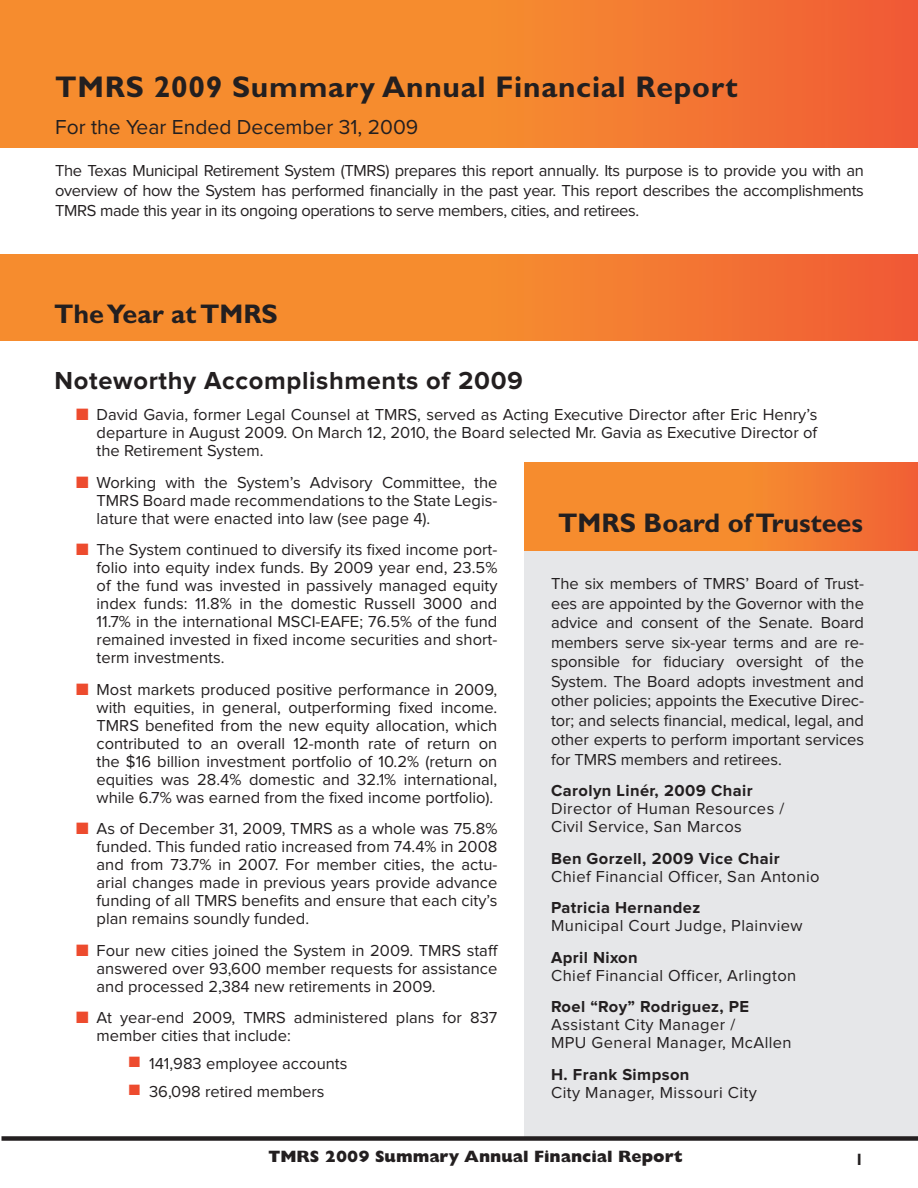
<style>
.page{position:relative;width:918px;height:1188px;background:#fff}
.page>*{position:absolute;margin:0;border:0;box-sizing:border-box;transform-origin:0 0}
.t1{font:700 30px "Gill Sans Std";letter-spacing:.025em;color:#231f20}
.t2{font:700 27px "Gill Sans Std";color:#231f20}
.t3{font:700 25.5px "Proxima Nova";letter-spacing:.025em;color:#231f20}
.t4{font:21px "Proxima Nova";color:#231f20}
.t5{font:16.5px/18px "Proxima Nova";color:#231f20;text-align:justify}
.t6{font:16.5px/18px "Proxima Nova";letter-spacing:.025em;color:#231f20}
.t7{font:700 16.5px "Proxima Nova";letter-spacing:.025em;color:#231f20}
.t8{font:800 16.5px "Gill Sans Std";color:#231f20}
.t9{font:700 16.5px "Gill Sans Std";color:#231f20}
.s1{color:#ed4b2e}
</style>
<div class="page">
<div style="left:525px;top:551px;width:393px;height:585px;background:#e6e7e9"></div>
<svg style="left:524px;top:463px;width:394px;height:88px;background:#f4822f"></svg>
<div style="left:0;top:0;width:918px;height:148px;background:linear-gradient(to right,#f7992c,#f26835)"></div>
<div style="left:2px;top:1136px;width:916px;height:5px;background:#231f20"></div>
<div style="left:0;top:254px;width:918px;height:86px;background:linear-gradient(to right,#f7992c,#f26835)"></div>
<h1 class="t1" style="left:55px;top:69px;width:684px">TMRS 2009 Summary Annual Financial Report</h1>
<p class="t4" style="left:55px;top:118px;width:365px">For the Year Ended December 31, 2009</p>
<p class="t5" style="left:55px;top:161px;width:810px;line-height:19.8px">The Texas Municipal Retirement System (TMRS) prepares this report annually. Its purpose is to provide you with an overview of how the System has performed financially in the past year. This report describes the accomplishments TMRS made this year in its ongoing operations to serve members, cities, and retirees.</p>
<h2 class="t2" style="left:54px;top:298px;width:225px">The Year at TMRS</h2>
<h3 class="t3" style="left:55px;top:369px;width:470px">Noteworthy Accomplishments of 2009</h3>
<p class="t5" style="left:97px;top:406px;width:722px;text-indent:-20px"><span class="s1">■</span> David Gavia, former Legal Counsel at TMRS, served as Acting Executive Director after Eric Henry’s departure in August 2009. On March 12, 2010, the Board selected Mr. Gavia as Executive Director of the Retirement System.</p>
<p class="t5" style="left:97px;top:474px;width:402px;text-indent:-20px"><span class="s1">■</span> Working with the System’s Advisory Committee, the TMRS Board made recommendations to the State Legis&shy;lature that were enacted into law (see page 4).</p>
<p class="t5" style="left:97px;top:541px;width:402px;text-indent:-20px"><span class="s1">■</span> The System continued to diversify its fixed income port&shy;folio into equity index funds. By 2009 year end, 23.5% of the fund was invested in passively managed equity index funds: 11.8% in the domestic Russell 3000 and 11.7% in the international MSCI-EAFE; 76.5% of the fund remained invested in fixed income securities and short&shy;term investments.</p>
<p class="t5" style="left:97px;top:681px;width:402px;text-indent:-20px"><span class="s1">■</span> Most markets produced positive performance in 2009, with equities, in general, outperforming fixed income.<br>TMRS benefited from the new equity allocation, which contributed to an overall 12-month rate of return on the $16 billion investment portfolio of 10.2% (return on equities was 28.4% domestic and 32.1% international, while 6.7% was earned from the fixed income portfolio).</p>
<p class="t5" style="left:97px;top:820px;width:402px;text-indent:-20px"><span class="s1">■</span> As of December 31, 2009, TMRS as a whole was 75.8% funded. This funded ratio increased from 74.4% in 2008 and from 73.7% in 2007. For member cities, the actu&shy;arial changes made in previous years provide advance funding of all TMRS benefits and ensure that each city’s plan remains soundly funded.</p>
<p class="t5" style="left:97px;top:942px;width:403px;text-indent:-20px"><span class="s1">■</span> Four new cities joined the System in 2009. TMRS staff answered over 93,600 member requests for assistance and processed 2,384 new retirements in 2009.</p>
<p class="t5" style="left:97px;top:1009px;width:402px;text-indent:-20px"><span class="s1">■</span> At year-end 2009, TMRS administered plans for 837 member cities that include:</p>
<p class="t5" style="left:129px;top:1055px;width:220px"><span class="s1">■</span> 141,983 employee accounts</p>
<p class="t5" style="left:129px;top:1083px;width:197px"><span class="s1">■</span> 36,098 retired members</p>
<h2 class="t2" style="left:558px;top:507px;width:306px">TMRS Board of Trustees</h2>
<p class="t5" style="left:551px;top:574px;width:314px;line-height:19.5px">The six members of TMRS’ Board of Trust&shy;ees are appointed by the Governor with the advice and consent of the Senate. Board members serve six-year terms and are re&shy;sponsible for fiduciary oversight of the System. The Board adopts investment and other policies; appoints the Executive Direc&shy;tor; and selects financial, medical, legal, and other experts to perform important services for TMRS members and retirees.</p>
<p class="t7" style="left:551px;top:783px;width:203px">Carolyn Linér, 2009 Chair</p>
<p class="t6" style="left:551px;top:800px;width:235px">Director of Human Resources /<br>Civil Service, San Marcos</p>
<p class="t7" style="left:551px;top:851px;width:230px">Ben Gorzell, 2009 Vice Chair</p>
<p class="t6" style="left:551px;top:868px;width:270px">Chief Financial Officer, San Antonio</p>
<p class="t7" style="left:551px;top:900px;width:151px">Patricia Hernandez</p>
<p class="t6" style="left:551px;top:917px;width:253px">Municipal Court Judge, Plainview</p>
<p class="t7" style="left:551px;top:950px;width:88px">April Nixon</p>
<p class="t6" style="left:551px;top:967px;width:247px">Chief Financial Officer, Arlington</p>
<p class="t7" style="left:551px;top:999px;width:200px">Roel “Roy” Rodriguez, PE</p>
<p class="t6" style="left:551px;top:1016px;width:242px">Assistant City Manager /<br>MPU General Manager, McAllen</p>
<p class="t7" style="left:551px;top:1067px;width:140px">H. Frank Simpson</p>
<p class="t6" style="left:551px;top:1084px;width:207px">City Manager, Missouri City</p>
<p class="t8" style="left:268px;top:1147px;width:416px">TMRS 2009 Summary Annual Financial Report</p>
<p class="t9" style="left:855px;top:1150px;width:11px">1</p>
</div>
